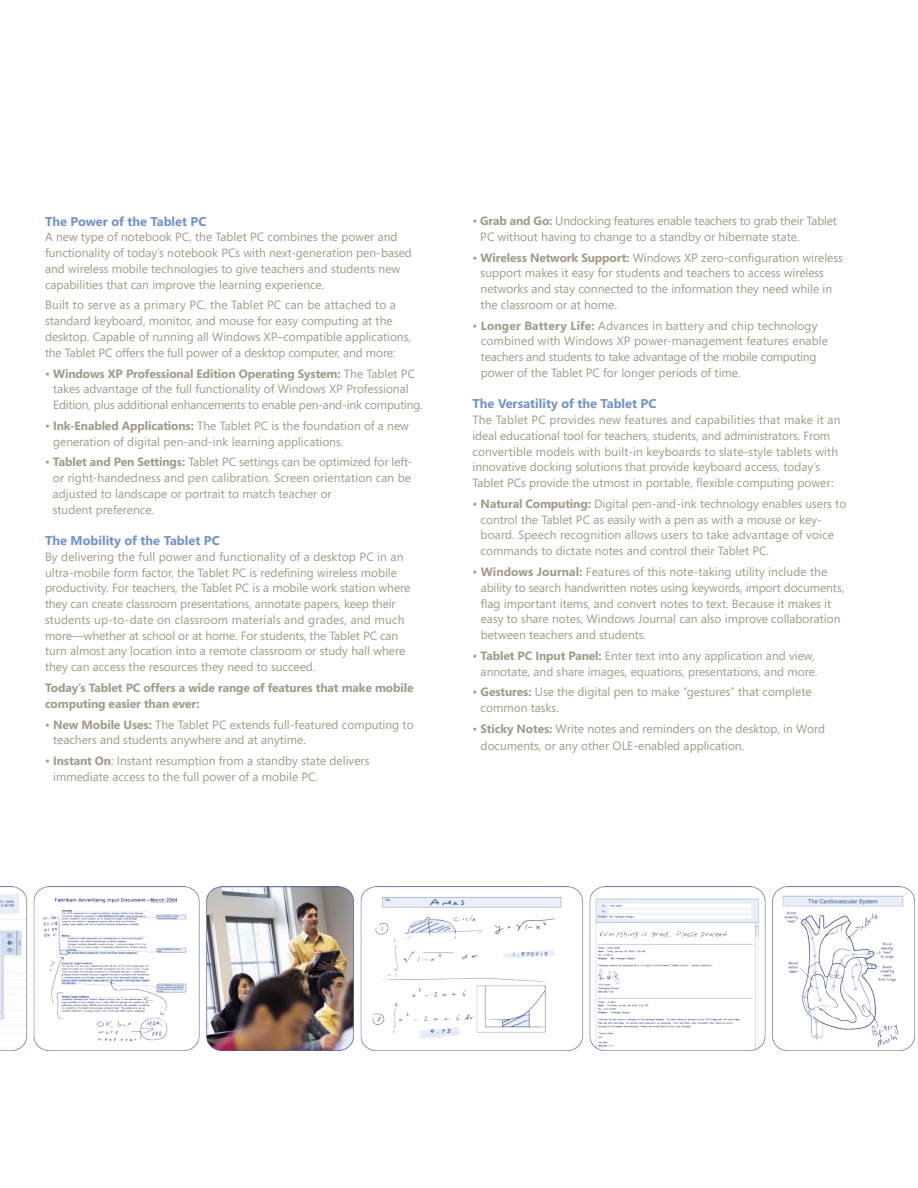
<style>
.page{position:relative;width:918px;height:1188px;background:#fff}
.page>*{position:absolute;margin:0;border:0;box-sizing:border-box;transform-origin:0 0}
.sub{font:700 12.75px "Segoe";color:#7292ca}
.top_10_copy{font:12px/15.8px "Segoe";color:#a09a8a}
.top_10_copy-2{font:700 12px/15.8px "Segoe";letter-spacing:-.01em;color:#a09a8a}
.s1{font-weight:700}
</style>
<div class="page">
<img style="left:0;top:887px;width:915px;height:163px">
<p class="sub" style="left:45px;top:212px;width:163px">The Power of the Tablet PC</p>
<p class="top_10_copy" style="left:45px;top:229px;width:369px">A new type of notebook PC, the Tablet PC combines the power and functionality of today’s notebook PCs with next-generation pen-based and wireless mobile technologies to give teachers and students new capabilities that can improve the learning experience.</p>
<p class="top_10_copy" style="left:45px;top:297px;width:368px">Built to serve as a primary PC, the Tablet PC can be attached to a standard keyboard, monitor, and mouse for easy computing at the desktop. Capable of running all Windows XP–compatible applications, the Tablet PC offers the full power of a desktop computer, and more:</p>
<p class="top_10_copy" style="left:53px;top:365px;width:371px;text-indent:-8px">• <span class="s1">Windows XP Professional Edition Operating System:</span> The Tablet PC takes advantage of the full functionality of Windows XP Professional<br>Edition, plus additional enhancements to enable pen-and-ink computing.</p>
<p class="top_10_copy" style="left:53px;top:417px;width:357px;text-indent:-8px">• <span class="s1">Ink-Enabled Applications:</span> The Tablet PC is the foundation of a new generation of digital pen-and-ink learning applications.</p>
<p class="top_10_copy" style="left:53px;top:454px;width:361px;text-indent:-8px">• <span class="s1">Tablet and Pen Settings:</span> Tablet PC settings can be optimized for left&shy;or right-handedness and pen calibration. Screen orientation can be adjusted to landscape or portrait to match teacher or<br>student preference.</p>
<p class="sub" style="left:45px;top:532px;width:176px">The Mobility of the Tablet PC</p>
<p class="top_10_copy" style="left:45px;top:548px;width:367px">By delivering the full power and functionality of a desktop PC in an ultra-mobile form factor, the Tablet PC is redefining wireless mobile productivity. For teachers, the Tablet PC is a mobile work station where they can create classroom presentations, annotate papers, keep their students up-to-date on classroom materials and grades, and much more—whether at school or at home. For students, the Tablet PC can turn almost any location into a remote classroom or study hall where they can access the resources they need to succeed.</p>
<p class="top_10_copy-2" style="left:45px;top:679px;width:370px">Today’s Tablet PC offers a wide range of features that make mobile computing easier than ever:</p>
<p class="top_10_copy" style="left:53px;top:716px;width:362px;text-indent:-8px">• <span class="s1">New Mobile Uses:</span> The Tablet PC extends full-featured computing to teachers and students anywhere and at anytime.</p>
<p class="top_10_copy" style="left:53px;top:753px;width:318px;text-indent:-8px">• <span class="s1">Instant On</span>: Instant resumption from a standby state delivers immediate access to the full power of a mobile PC.</p>
<p class="top_10_copy" style="left:480px;top:213px;width:358px;text-indent:-8px">• <span class="s1">Grab and Go:</span> Undocking features enable teachers to grab their Tablet<br>PC without having to change to a standby or hibernate state.</p>
<p class="top_10_copy" style="left:481px;top:249px;width:364px;text-indent:-8px">• <span class="s1">Wireless Network Support:</span> Windows XP zero-configuration wireless support makes it easy for students and teachers to access wireless networks and stay connected to the information they need while in the classroom or at home.</p>
<p class="top_10_copy" style="left:481px;top:317px;width:349px;text-indent:-8px">• <span class="s1">Longer Battery Life:</span> Advances in battery and chip technology combined with Windows XP power-management features enable teachers and students to take advantage of the mobile computing power of the Tablet PC for longer periods of time.</p>
<p class="sub" style="left:472px;top:395px;width:185px">The Versatility of the Tablet PC</p>
<p class="top_10_copy" style="left:472px;top:412px;width:370px">The Tablet PC provides new features and capabilities that make it an ideal educational tool for teachers, students, and administrators. From convertible models with built-in keyboards to slate-style tablets with innovative docking solutions that provide keyboard access, today’s Tablet PCs provide the utmost in portable, flexible computing power:</p>
<p class="top_10_copy" style="left:481px;top:496px;width:367px;text-indent:-8px">• <span class="s1">Natural Computing:</span> Digital pen-and-ink technology enables users to control the Tablet PC as easily with a pen as with a mouse or key&shy;board. Speech recognition allows users to take advantage of voice commands to dictate notes and control their Tablet PC.</p>
<p class="top_10_copy" style="left:481px;top:564px;width:365px;text-indent:-8px">• <span class="s1">Windows Journal:</span> Features of this note-taking utility include the ability to search handwritten notes using keywords, import documents, flag important items, and convert notes to text. Because it makes it easy to share notes, Windows Journal can also improve collaboration between teachers and students.</p>
<p class="top_10_copy" style="left:472px;top:647px;width:347px;text-align:right">• <span class="s1">Tablet PC Input Panel:</span> Enter text into any application and view, annotate, and share images, equations, presentations, and more.</p>
<p class="top_10_copy" style="left:481px;top:684px;width:332px;text-indent:-8px">• <span class="s1">Gestures:</span> Use the digital pen to make “gestures” that complete common tasks.</p>
<p class="top_10_copy" style="left:481px;top:720px;width:346px;line-height:17.2px;text-indent:-8px">• <span class="s1">Sticky Notes:</span> Write notes and reminders on the desktop, in Word documents, or any other OLE-enabled application.</p>
</div>
